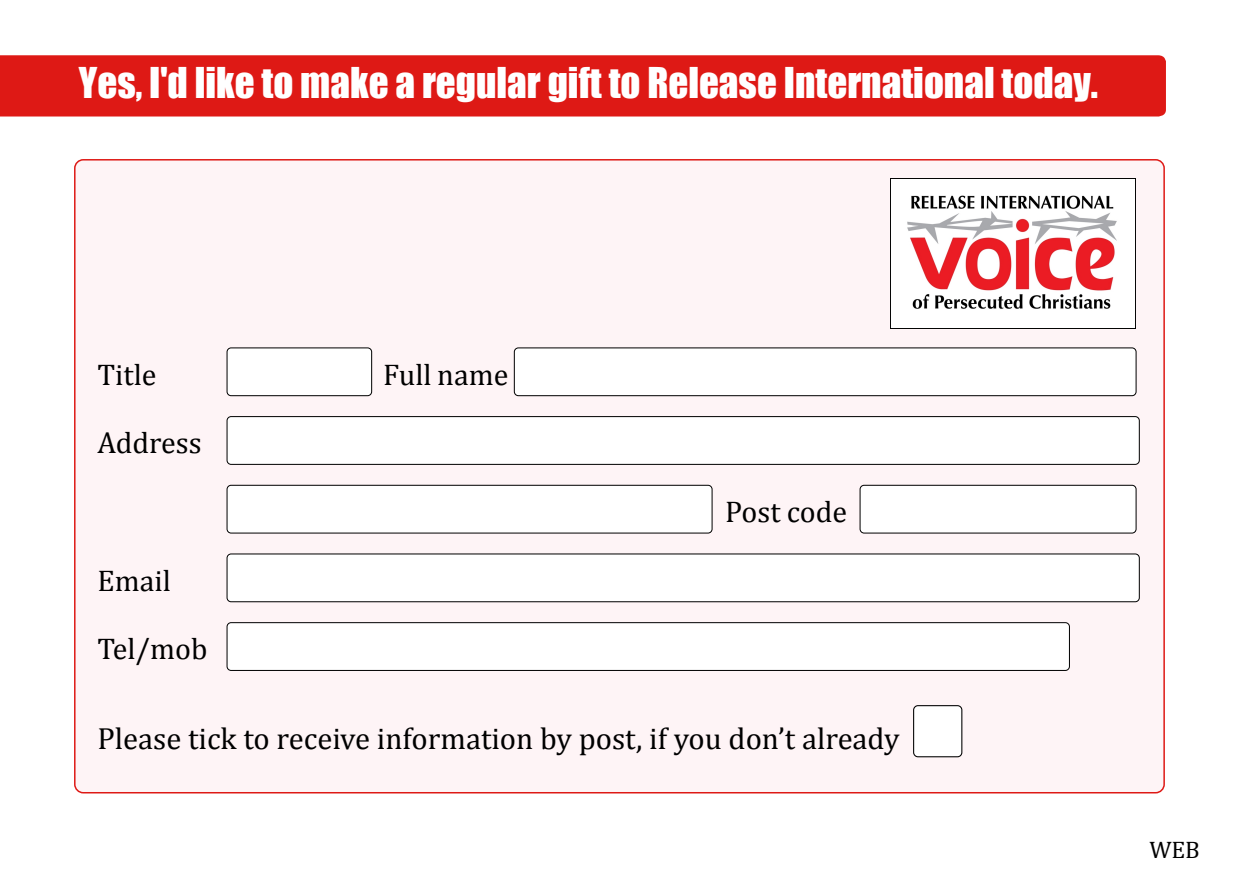
<style>
.page{position:relative;width:1256px;height:893px;background:#fff}
.page>*{position:absolute;margin:0;border:0;box-sizing:border-box;transform-origin:0 0}
.t1{font:39px "Impact";color:#fff}
.t2{font:30.6px "Cambria";color:#000}
.t3{font:30px "Cambria";color:#000}
.t4{font:24px "Cambria";color:#000}
</style>
<div class="page">
<div style="left:75px;top:160px;width:1088px;height:633px;background:#fef4f6;border-radius:9px"></div>
<div style="left:0;top:55px;width:1165px;height:62px;background:#de1915"></div>
<div style="left:227px;top:348px;width:144px;height:48px;background:#fff;border-radius:4px"></div>
<div style="left:226px;top:347px;width:146px;height:49px;border:1px solid #000;border-radius:4px"></div>
<div style="left:514px;top:348px;width:621px;height:48px;background:#fff;border-radius:4px"></div>
<div style="left:513px;top:347px;width:623px;height:49px;border:1px solid #000;border-radius:4px"></div>
<div style="left:227px;top:417px;width:911px;height:47px;background:#fff;border-radius:4px"></div>
<div style="left:226px;top:416px;width:913px;height:49px;border:1px solid #000;border-radius:4px"></div>
<div style="left:227px;top:485px;width:485px;height:48px;background:#fff;border-radius:4px"></div>
<div style="left:226px;top:485px;width:486px;height:49px;border:1px solid #000;border-radius:4px"></div>
<div style="left:859px;top:485px;width:276px;height:48px;background:#fff;border-radius:4px"></div>
<div style="left:859px;top:485px;width:277px;height:49px;border:1px solid #000;border-radius:4px"></div>
<div style="left:227px;top:554px;width:911px;height:48px;background:#fff;border-radius:4px"></div>
<div style="left:226px;top:553px;width:913px;height:49px;border:1px solid #000;border-radius:4px"></div>
<div style="left:227px;top:623px;width:842px;height:47px;background:#fff;border-radius:4px"></div>
<div style="left:226px;top:622px;width:843px;height:49px;border:1px solid #000;border-radius:4px"></div>
<div style="left:913px;top:706px;width:48px;height:51px;background:#fff;border-radius:4px"></div>
<div style="left:912px;top:705px;width:50px;height:52px;border:1px solid #000;border-radius:4px"></div>
<img style="left:890px;top:179px;width:244px;height:149px">
<p class="t1" style="left:79px;top:52px;width:1020px">Yes, I'd like to make a regular gift to Release International today.</p>
<p class="t3" style="left:97px;top:357px;width:61px">Title</p>
<p class="t3" style="left:383px;top:357px;width:127px">Full name</p>
<p class="t3" style="left:97px;top:425px;width:106px">Address</p>
<p class="t3" style="left:97px;top:563px;width:75px">Email</p>
<p class="t3" style="left:97px;top:632px;width:112px">Tel/mob</p>
<p class="t3" style="left:724px;top:494px;width:124px">Post code</p>
<p class="t2" style="left:97px;top:720px;width:803px">Please tick to receive information by post, if you don’t already</p>
<p class="t4" style="left:1148px;top:836px;width:52px">WEB</p>
</div>
